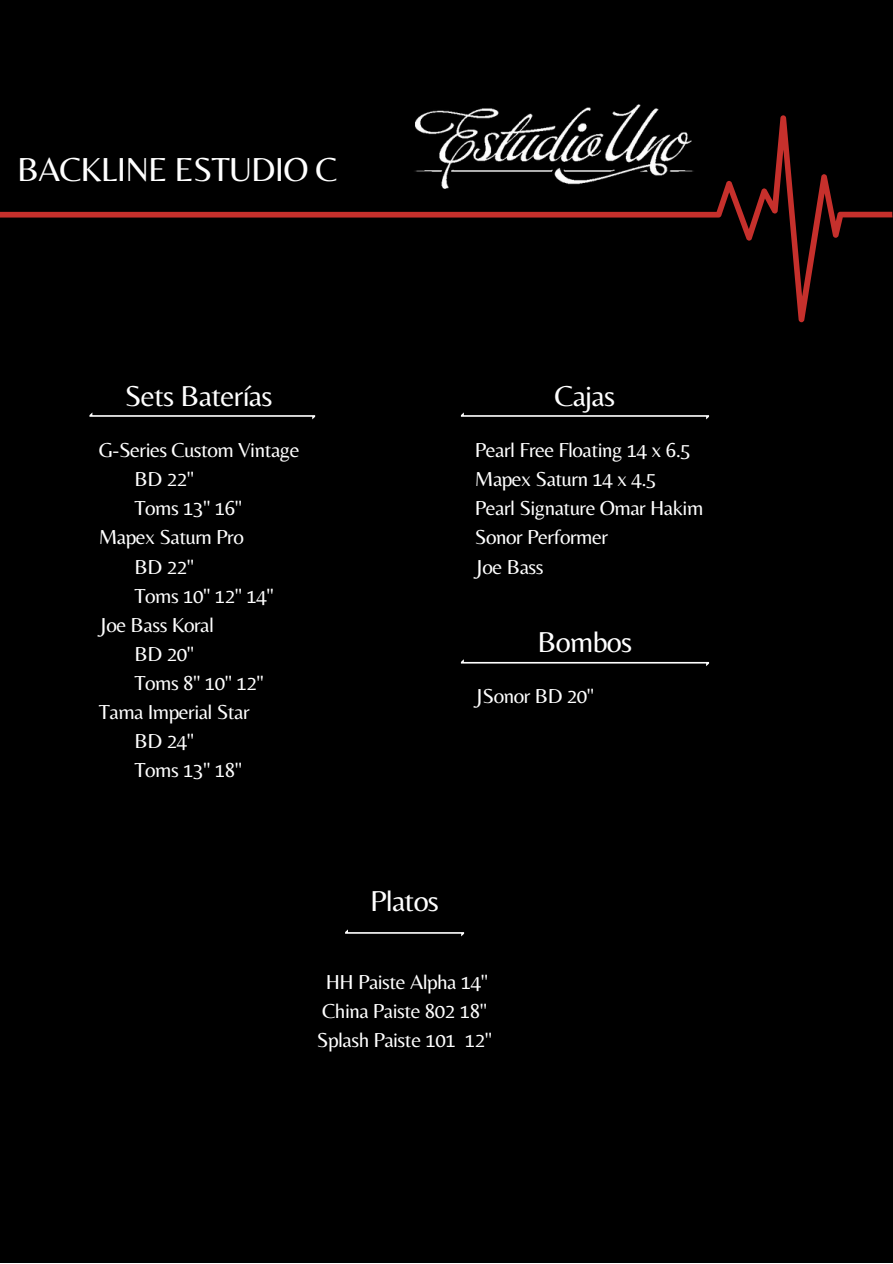
<style>
.page{position:relative;width:893px;height:1264px;background:#fff}
.page>*{position:absolute;margin:0;border:0;box-sizing:border-box;transform-origin:0 0}
.t1{font:34.65px "Belleza";letter-spacing:-.025em;color:#fff}
.t2{font:30px "Belleza";letter-spacing:-.025em;color:#fff}
.t3{font:21px/29.1px "Belleza";letter-spacing:-.025em;color:#fff;text-align:center}
</style>
<div class="page">
<div style="left:0;top:0;width:892px;height:1262px;background:#000"></div>
<img style="left:421px;top:104px;width:238px;height:11px">
<svg style="left:0;top:115px;width:892px;height:207px"></svg>
<svg style="left:89px;top:412px;width:226px;height:7px"></svg>
<svg style="left:461px;top:412px;width:248px;height:7px"></svg>
<svg style="left:345px;top:929px;width:119px;height:7px"></svg>
<svg style="left:461px;top:659px;width:248px;height:7px"></svg>
<h1 class="t1" style="left:17px;top:149px;width:321px">BACKLINE ESTUDIO C</h1>
<h2 class="t2" style="left:125px;top:377px;width:149px">Sets Baterías</h2>
<p class="t3" style="left:99px;top:435px;width:202px">G-Series Custom Vintage</p>
<p class="t3" style="left:134px;top:464px;width:61px">BD 22"</p>
<p class="t3" style="left:134px;top:493px;width:109px">Toms 13" 16"</p>
<p class="t3" style="left:99px;top:522px;width:147px">Mapex Saturn Pro</p>
<p class="t3" style="left:134px;top:551px;width:61px">BD 22"</p>
<p class="t3" style="left:134px;top:580px;width:141px">Toms 10" 12" 14"</p>
<p class="t3" style="left:99px;top:609px;width:117px">Joe Bass Koral</p>
<p class="t3" style="left:134px;top:638px;width:61px">BD 20"</p>
<p class="t3" style="left:134px;top:668px;width:131px">Toms 8" 10" 12"</p>
<p class="t3" style="left:99px;top:697px;width:152px">Tama Imperial Star</p>
<p class="t3" style="left:134px;top:726px;width:61px">BD 24"</p>
<p class="t3" style="left:134px;top:755px;width:109px">Toms 13" 18"</p>
<h2 class="t2" style="left:554px;top:377px;width:62px">Cajas</h2>
<p class="t3" style="left:475px;top:435px;width:230px;text-align:left">Pearl Free Floating 14 x 6.5<br>Mapex Saturn 14 x 4.5<br>Pearl Signature Omar Hakim<br>Sonor Performer<br>Joe Bass</p>
<h2 class="t2" style="left:537px;top:624px;width:96px">Bombos</h2>
<p class="t3" style="left:475px;top:681px;width:121px">JSonor BD 20"</p>
<h2 class="t2" style="left:370px;top:883px;width:70px">Platos</h2>
<p class="t3" style="left:317px;top:966px;width:177px">HH Paiste Alpha 14"<br>China Paiste 802 18"<br>Splash Paiste 101 12"</p>
</div>
